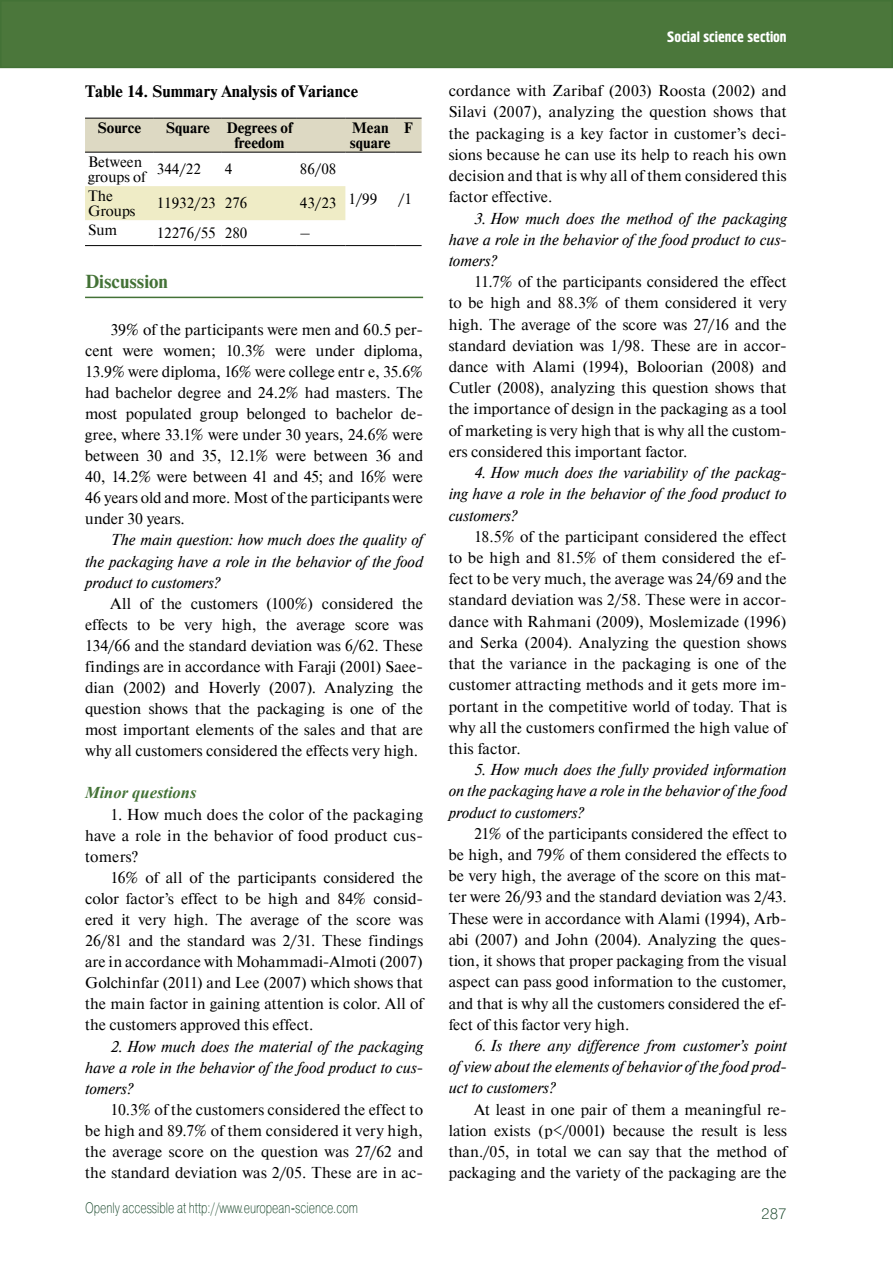
<style>
.page{position:relative;width:893px;height:1263px;background:#fff}
.page>*{position:absolute;margin:0;border:0;box-sizing:border-box;transform-origin:0 0}
.t1{font:700 18.75px "Newton C";color:#437236}
.t2{font:700 16.5px "Newton C";color:#000}
.t3{font:italic 700 16.5px "Times New Roman";color:#437236}
.t4{font:15.75px/21.1px "Newton C";letter-spacing:.01em;color:#000;text-align:justify}
.t5{font:italic 15.75px/21.1px "Newton C";color:#000;text-align:justify}
.t6{font:15px/15px "Newton C";color:#000}
.t7{font:15px "Pragmatica Light C";color:#0d3e20;scale:.75 1}
.t8{font:700 15px/15px "Newton C";color:#000}
.t9{font:15px "Hermes C";color:#fff}
.t10{font:15px "Pragmatica Light C";color:#0d3e20}
</style>
<div class="page">
<div style="left:0;top:0;width:893px;height:68px;background:#4b773b"></div>
<hr style="left:85px;top:297px;width:338px;height:1px;background:#437236">
<div style="left:85px;top:186px;width:260px;height:34px;background:#efecc6"></div>
<hr style="left:345px;top:245px;width:50px;height:1px;background:#000">
<svg style="left:85px;top:118px;width:337px;height:35px;background:#d2cfba"></svg>
<svg style="left:395px;top:245px;width:27px;height:1px"></svg>
<hr style="left:85px;top:245px;width:69px;height:1px;background:#000">
<hr style="left:154px;top:245px;width:68px;height:1px;background:#000">
<hr style="left:222px;top:245px;width:75px;height:1px;background:#000">
<hr style="left:297px;top:245px;width:48px;height:1px;background:#000">
<p class="t2" style="left:85px;top:82px;width:275px">Table 14. Summary Analysis of Variance</p>
<p class="t8" style="left:97px;top:120px;width:45px">Source</p>
<p class="t8" style="left:234px;top:120px;width:60px;text-indent:-69px">Square Degrees of freedom</p>
<p class="t8" style="left:350px;top:120px;width:42px">Mean square</p>
<p class="t8" style="left:404px;top:120px;width:10px">F</p>
<p class="t6" style="left:88px;top:154px;width:59px">Between groups of</p>
<p class="t6" style="left:157px;top:162px;width:46px">344/22</p>
<p class="t6" style="left:225px;top:162px;width:9px">4</p>
<p class="t6" style="left:300px;top:162px;width:38px">86/08</p>
<p class="t6" style="left:88px;top:188px;width:26px">The</p>
<p class="t6" style="left:348px;top:192px;width:30px">1/99</p>
<p class="t6" style="left:398px;top:192px;width:15px">/1</p>
<p class="t6" style="left:88px;top:203px;width:49px">Groups</p>
<p class="t6" style="left:157px;top:196px;width:92px">11932/23 276</p>
<p class="t6" style="left:300px;top:196px;width:38px">43/23</p>
<p class="t6" style="left:88px;top:222px;width:31px">Sum</p>
<p class="t6" style="left:157px;top:226px;width:92px">12276/55 280</p>
<p class="t6" style="left:300px;top:226px;width:12px">–</p>
<p class="t1" style="left:85px;top:271px;width:84px">Discussion</p>
<p class="t4" style="left:85px;top:319px;width:340px;text-indent:26px">39% of the participants were men and 60.5 per&shy;cent were women; 10.3% were under diploma, 13.9% were diploma, 16% were college entrée, 35.6% had bachelor degree and 24.2% had masters. The most populated group belonged to bachelor de&shy;gree, where 33.1% were under 30 years, 24.6% were between 30 and 35, 12.1% were between 36 and 40, 14.2% were between 41 and 45; and 16% were 46 years old and more. Most of the participants were under 30 years.</p>
<p class="t5" style="left:85px;top:530px;width:339px;text-indent:26px">The main question: how much does the quality of the packaging have a role in the behavior of the food product to customers?</p>
<p class="t4" style="left:85px;top:593px;width:340px;text-indent:26px">All of the customers (100%) considered the effects to be very high, the average score was 134/66 and the standard deviation was 6/62. These findings are in accordance with Faraji (2001) Saee&shy;dian (2002) and Hoverly (2007). Analyzing the question shows that the packaging is one of the most important elements of the sales and that are why all customers considered the effects very high.</p>
<p class="t3" style="left:85px;top:781px;width:113px">Minor questions</p>
<p class="t4" style="left:85px;top:803px;width:340px;text-indent:26px">1. How much does the color of the packaging have a role in the behavior of food product cus&shy;tomers?</p>
<p class="t4" style="left:85px;top:867px;width:340px;text-indent:26px">16% of all of the participants considered the color factor’s effect to be high and 84% consid&shy;ered it very high. The average of the score was 26/81 and the standard was 2/31. These findings are in accordance with Mohammadi-Almoti (2007)<br>Golchinfar (2011) and Lee (2007) which shows that the main factor in gaining attention is color. All of the customers approved this effect.</p>
<p class="t5" style="left:85px;top:1036px;width:340px;text-indent:26px">2. How much does the material of the packaging have a role in the behavior of the food product to cus&shy;tomers?</p>
<p class="t4" style="left:85px;top:1099px;width:340px;text-indent:26px">10.3% of the customers considered the effect to be high and 89.7% of them considered it very high, the average score on the question was 27/62 and the standard deviation was 2/05. These are in ac-</p>
<p class="t7" style="left:85px;top:1199px;width:365px">Openly accessible at http://www.european-science.com</p>
<p class="t9" style="left:667px;top:29px;width:121px">Social science section</p>
<p class="t4" style="left:449px;top:80px;width:340px">cordance with Zaribaf (2003) Roosta (2002) and Silavi (2007), analyzing the question shows that the packaging is a key factor in customer’s deci&shy;sions because he can use its help to reach his own decision and that is why all of them considered this factor effective.</p>
<p class="t5" style="left:449px;top:208px;width:340px;text-indent:26px">3. How much does the method of the packaging have a role in the behavior of the food product to cus&shy;tomers?</p>
<p class="t4" style="left:449px;top:271px;width:340px;text-indent:26px">11.7% of the participants considered the effect to be high and 88.3% of them considered it very high. The average of the score was 27/16 and the standard deviation was 1/98. These are in accor&shy;dance with Alami (1994), Boloorian (2008) and Cutler (2008), analyzing this question shows that the importance of design in the packaging as a tool of marketing is very high that is why all the custom&shy;ers considered this important factor.</p>
<p class="t5" style="left:449px;top:462px;width:340px;text-indent:25px">4. How much does the variability of the packag&shy;ing have a role in the behavior of the food product to customers?</p>
<p class="t4" style="left:449px;top:526px;width:340px;text-indent:26px">18.5% of the participant considered the effect to be high and 81.5% of them considered the ef&shy;fect to be very much, the average was 24/69 and the standard deviation was 2/58. These were in accor&shy;dance with Rahmani (2009), Moslemizade (1996) and Serka (2004). Analyzing the question shows that the variance in the packaging is one of the customer attracting methods and it gets more im&shy;portant in the competitive world of today. That is why all the customers confirmed the high value of this factor.</p>
<p class="t5" style="left:449px;top:759px;width:339px;text-indent:26px">5. How much does the fully provided information on the packaging have a role in the behavior of the food product to customers?</p>
<p class="t4" style="left:449px;top:823px;width:340px;text-indent:26px">21% of the participants considered the effect to be high, and 79% of them considered the effects to be very high, the average of the score on this mat&shy;ter were 26/93 and the standard deviation was 2/43.<br>These were in accordance with Alami (1994), Arb&shy;abi (2007) and John (2004). Analyzing the ques&shy;tion, it shows that proper packaging from the visual aspect can pass good information to the customer, and that is why all the customers considered the ef&shy;fect of this factor very high.</p>
<p class="t5" style="left:449px;top:1035px;width:340px;text-indent:26px">6. Is there any difference from customer’s point of view about the elements of behavior of the food prod&shy;uct to customers?</p>
<p class="t4" style="left:449px;top:1099px;width:340px;text-indent:25px">At least in one pair of them a meaningful re&shy;lation exists (p&lt;/0001) because the result is less than./05, in total we can say that the method of packaging and the variety of the packaging are the</p>
<p class="t10" style="left:761px;top:1205px;width:27px">287</p>
</div>
